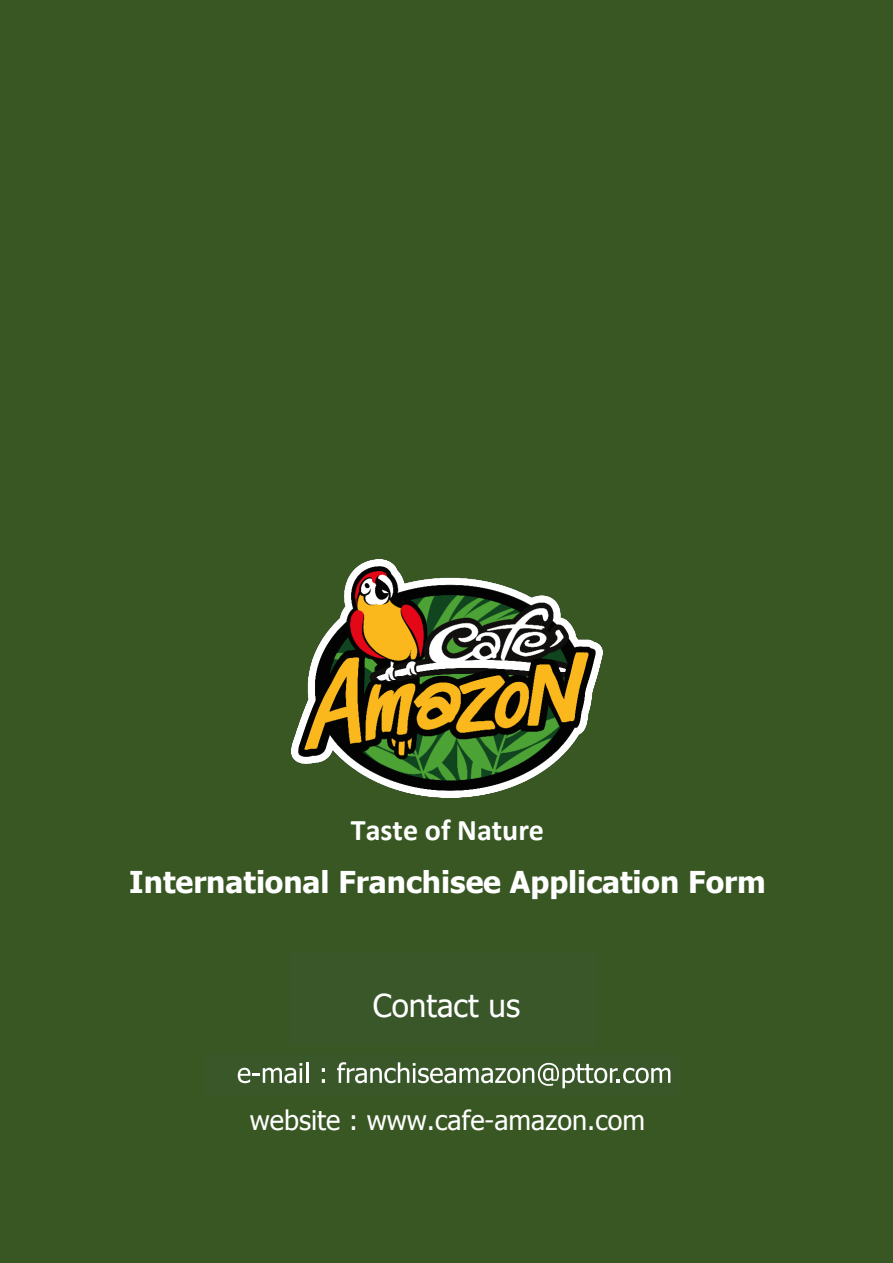
<style>
.page{position:relative;width:893px;height:1263px;background:#385723}
.page>*{position:absolute;margin:0;border:0;box-sizing:border-box;transform-origin:0 0}
.t1{font:31.5px "Tahoma";color:#fff}
.t2{font:700 30px "Tahoma";color:#fff}
.t3{font:700 30px "Calibri";color:#fff}
.t4{font:27px "Tahoma";color:#fff}
</style>
<div class="page">
<img style="left:291px;top:559px;width:312px;height:239px">
<div style="left:205px;top:1054px;width:474px;height:43px;background:#395729"></div>
<svg style="left:238px;top:1063px;width:64px;height:20px"></svg>
<hr style="left:306px;top:1062px;width:2px;height:21px;background:#fff">
<svg style="left:322px;top:1079px;width:3px;height:4px"></svg>
<svg style="left:322px;top:1068px;width:3px;height:4px"></svg>
<svg style="left:337px;top:1062px;width:333px;height:26px"></svg>
<div style="left:290px;top:952px;width:307px;height:93px;background:#395729"></div>
<p class="t3" style="left:351px;top:809px;width:195px">Taste of Nature</p>
<p class="t2" style="left:129px;top:861px;width:638px">International Franchisee Application Form</p>
<p class="t1" style="left:373px;top:985px;width:149px">Contact us</p>
<p class="t4" style="left:250px;top:1102px;width:397px">website : www.cafe-amazon.com</p>
</div>
